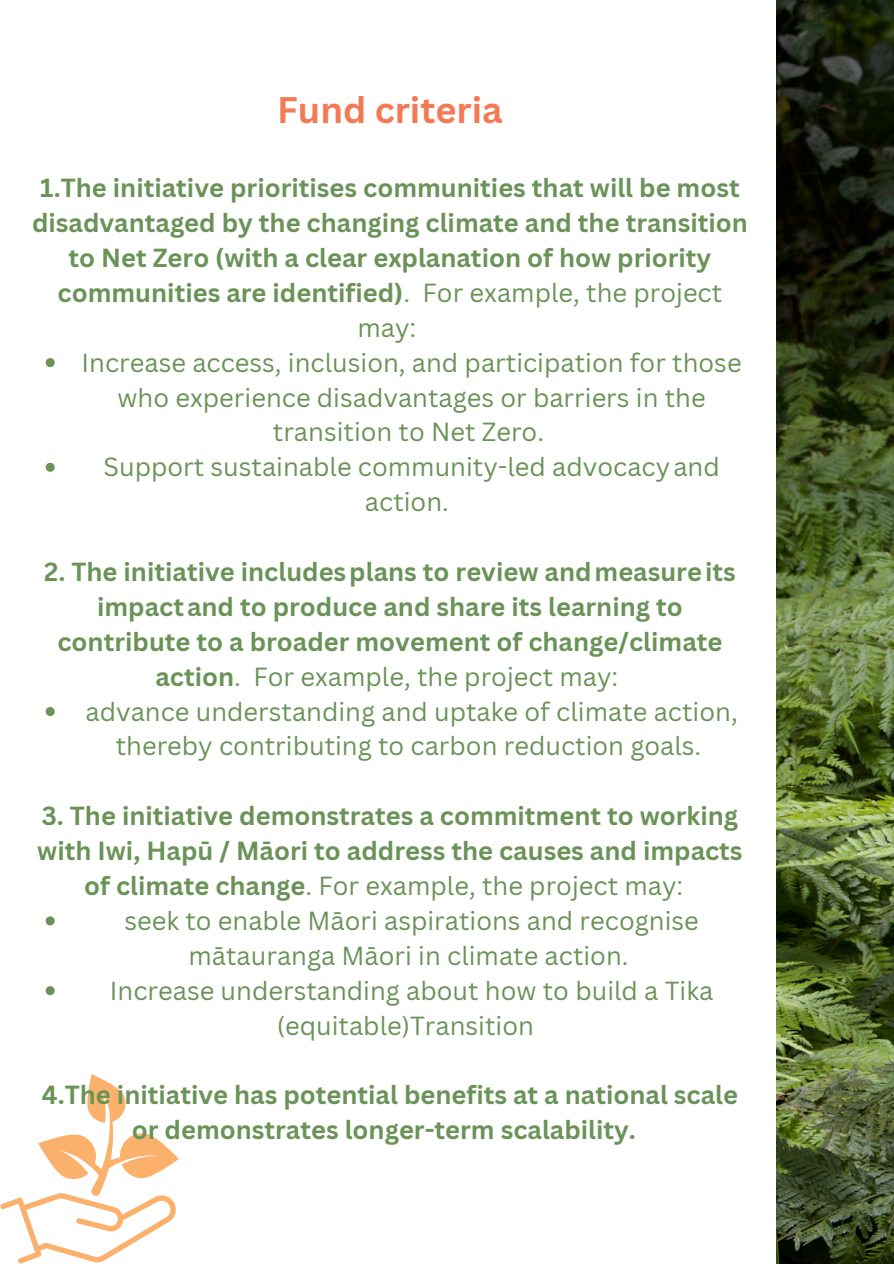
<style>
.page{position:relative;width:894px;height:1264px;background:#fff}
.page>*{position:absolute;margin:0;border:0;box-sizing:border-box;transform-origin:0 0}
.t1{font:700 36px "Canva Sans";color:#f47a56}
.t2{font:700 25.5px/34.8px "Canva Sans";color:#6a9358;text-align:center}
.t3{font:25.5px/34.8px "Canva Sans";color:#6a9358;text-align:center}
.s1{font-weight:400}
.s2{font-weight:700}
</style>
<div class="page">
<svg style="left:0;top:1074px;width:179px;height:189px"></svg>
<svg style="left:46px;top:358px;width:9px;height:9px"></svg>
<svg style="left:46px;top:463px;width:9px;height:9px"></svg>
<svg style="left:46px;top:707px;width:9px;height:9px"></svg>
<svg style="left:46px;top:916px;width:9px;height:9px"></svg>
<svg style="left:46px;top:986px;width:9px;height:9px"></svg>
<img style="left:776px;top:0;width:117px;height:1263px">
<h1 class="t1" style="left:277px;top:84px;width:227px">Fund criteria</h1>
<p class="t2" style="left:32px;top:170px;width:717px">1.The initiative prioritises communities that will be most disadvantaged by the changing climate and the transition to Net Zero (with a clear explanation of how priority communities are identified)<span class="s1">. For example, the project may:</span></p>
<p class="t3" style="left:82px;top:344px;width:661px">Increase access, inclusion, and participation for those who experience disadvantages or barriers in the transition to Net Zero.</p>
<p class="t3" style="left:103px;top:449px;width:617px">Support sustainable community-led advocacyand action.</p>
<p class="t2" style="left:44px;top:553px;width:693px">2. The initiative includesplans to review andmeasureits impactand to produce and share its learning to</p>
<p class="t2" style="left:57px;top:623px;width:666px">contribute to a broader movement of change/climate</p>
<p class="t3" style="left:155px;top:658px;width:464px"><span class="s2">action</span>. For example, the project may:</p>
<p class="t3" style="left:85px;top:693px;width:653px">advance understanding and uptake of climate action,</p>
<p class="t3" style="left:116px;top:728px;width:587px">thereby contributing to carbon reduction goals.</p>
<p class="t2" style="left:37px;top:798px;width:706px">3. The initiative demonstrates a commitment to working with Iwi, Hapū / Māori to address the causes and impacts of climate change<span class="s1">. For example, the project may:</span></p>
<p class="t3" style="left:124px;top:902px;width:575px">seek to enable Māori aspirations and recognise mātauranga Māori in climate action.</p>
<p class="t3" style="left:110px;top:972px;width:605px">Increase understanding about how to build a Tika (equitable)Transition</p>
<p class="t2" style="left:42px;top:1077px;width:697px">4.The initiative has potential benefits at a national scale or demonstrates longer-term scalability.</p>
</div>
